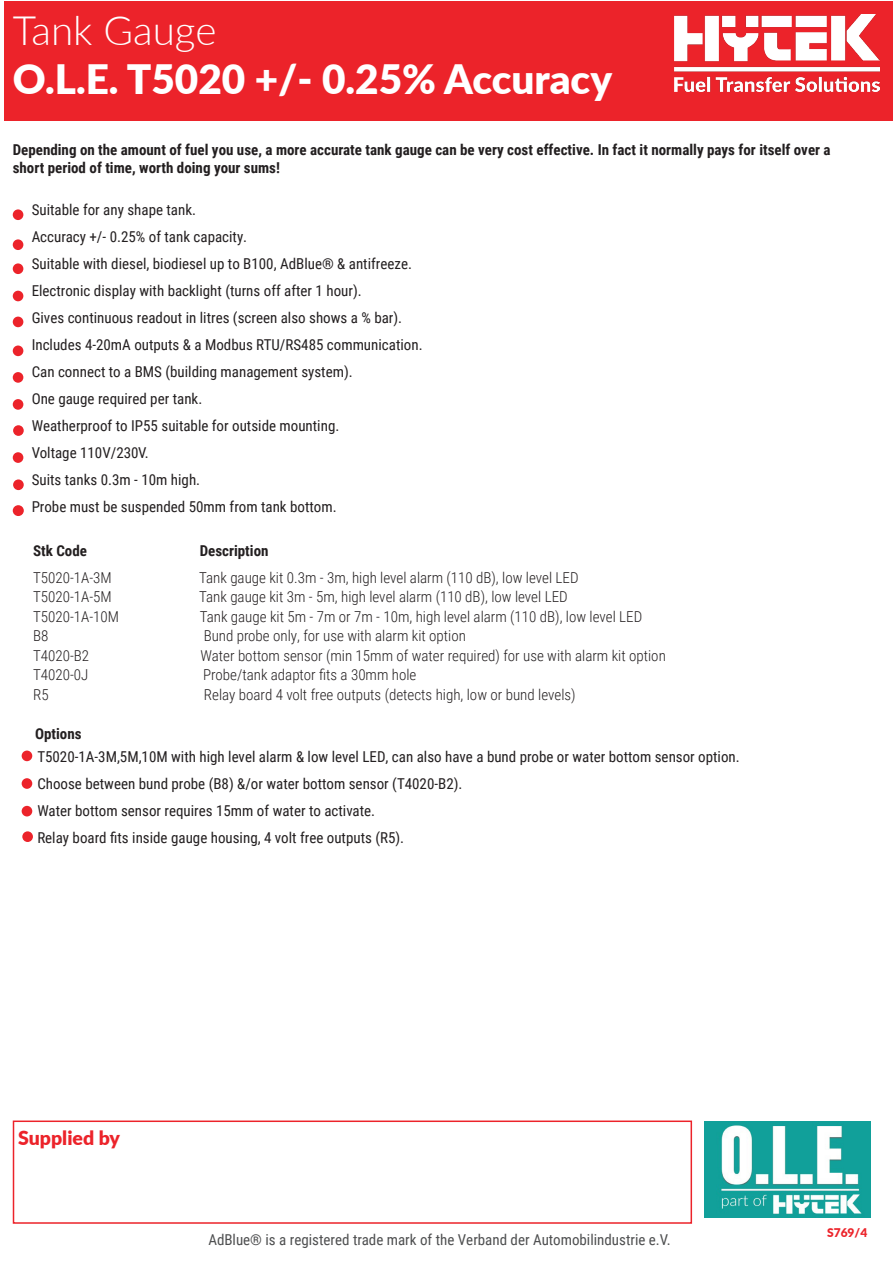
<style>
.page{position:relative;width:893px;height:1263px;background:#fff}
.page>*{position:absolute;margin:0;border:0;box-sizing:border-box;transform-origin:0 0}
.t1{font:900 40.5px "Lato";color:#fff}
.t2{font:300 40.5px "Lato";color:#fff}
.t3{font:900 19.5px "Lato";color:#ec232a}
.t4{font:15px/27px "Roboto Condensed";color:#231f20}
.t5{font:300 15px "Roboto Condensed";color:#231f20}
.t6{font:700 15px/18px "Roboto Condensed";color:#231f20}
.t7{font:15px "Roboto Condensed";color:#4e4f50}
.t8{font:900 12px "Lato";color:#ec232a}
</style>
<div class="page">
<div style="left:4px;top:1px;width:889px;height:119px;background:#ec232a"></div>
<div style="left:13px;top:209px;width:10px;height:11px;background:#ec232a;border-radius:50%"></div>
<div style="left:13px;top:1120px;width:679px;height:104px;background:#fff;border:2px solid #ec232a"></div>
<div style="left:13px;top:239px;width:10px;height:11px;background:#ec232a;border-radius:50%"></div>
<div style="left:13px;top:263px;width:10px;height:11px;background:#ec232a;border-radius:50%"></div>
<div style="left:13px;top:291px;width:10px;height:10px;background:#ec232a;border-radius:50%"></div>
<div style="left:13px;top:317px;width:10px;height:10px;background:#ec232a;border-radius:50%"></div>
<div style="left:13px;top:345px;width:10px;height:11px;background:#ec232a;border-radius:50%"></div>
<div style="left:13px;top:372px;width:10px;height:11px;background:#ec232a;border-radius:50%"></div>
<div style="left:13px;top:399px;width:10px;height:11px;background:#ec232a;border-radius:50%"></div>
<div style="left:22px;top:750px;width:10px;height:11px;background:#ec232a;border-radius:50%"></div>
<div style="left:22px;top:778px;width:10px;height:11px;background:#ec232a;border-radius:50%"></div>
<div style="left:22px;top:806px;width:10px;height:10px;background:#ec232a;border-radius:50%"></div>
<img style="left:704px;top:1121px;width:167px;height:96px">
<img style="left:675px;top:14px;width:204px;height:78px">
<div style="left:13px;top:425px;width:11px;height:11px;background:#ec232a;border-radius:50%"></div>
<div style="left:13px;top:452px;width:10px;height:11px;background:#ec232a;border-radius:50%"></div>
<div style="left:13px;top:479px;width:11px;height:11px;background:#ec232a;border-radius:50%"></div>
<div style="left:22px;top:831px;width:11px;height:11px;background:#ec232a;border-radius:50%"></div>
<div style="left:13px;top:505px;width:11px;height:11px;background:#ec232a;border-radius:50%"></div>
<p class="t2" style="left:13px;top:3px;width:205px">Tank Gauge</p>
<p class="t1" style="left:13px;top:49px;width:601px">O.L.E. T5020 +/- 0.25% Accuracy</p>
<p class="t6" style="left:13px;top:140px;width:819px">Depending on the amount of fuel you use, a more accurate tank gauge can be very cost effective. In fact it normally pays for itself over a short period of time, worth doing your sums!</p>
<p class="t4" style="left:32px;top:196px;width:392px">Suitable for any shape tank.<br>Accuracy +/- 0.25% of tank capacity.<br>Suitable with diesel, biodiesel up to B100, AdBlue® &amp; antifreeze.<br>Electronic display with backlight (turns off after 1 hour).<br>Gives continuous readout in litres (screen also shows a % bar).<br>Includes 4-20mA outputs &amp; a Modbus RTU/RS485 communication.<br>Can connect to a BMS (building management system).<br>One gauge required per tank.<br>Weatherproof to IP55 suitable for outside mounting.<br>Voltage 110V/230V.<br>Suits tanks 0.3m - 10m high.<br>Probe must be suspended 50mm from tank bottom.</p>
<p class="t6" style="left:33px;top:541px;width:55px">Stk Code</p>
<p class="t6" style="left:200px;top:541px;width:70px">Description</p>
<p class="t5" style="left:33px;top:567px;width:80px">T5020-1A-3M</p>
<p class="t5" style="left:199px;top:567px;width:381px">Tank gauge kit 0.3m - 3m, high level alarm (110 dB), low level LED</p>
<p class="t5" style="left:33px;top:586px;width:80px">T5020-1A-5M</p>
<p class="t5" style="left:199px;top:586px;width:370px">Tank gauge kit 3m - 5m, high level alarm (110 dB), low level LED</p>
<p class="t5" style="left:33px;top:606px;width:88px">T5020-1A-10M</p>
<p class="t5" style="left:200px;top:606px;width:444px">Tank gauge kit 5m - 7m or 7m - 10m, high level alarm (110 dB), low level LED</p>
<p class="t5" style="left:33px;top:625px;width:17px">B8</p>
<p class="t5" style="left:204px;top:625px;width:264px">Bund probe only, for use with alarm kit option</p>
<p class="t5" style="left:33px;top:645px;width:58px">T4020-B2</p>
<p class="t5" style="left:201px;top:645px;width:467px">Water bottom sensor (min 15mm of water required) for use with alarm kit option</p>
<p class="t5" style="left:33px;top:664px;width:57px">T4020-0J</p>
<p class="t5" style="left:203px;top:664px;width:215px">Probe/tank adaptor fits a 30mm hole</p>
<p class="t5" style="left:33px;top:684px;width:17px">R5</p>
<p class="t5" style="left:204px;top:684px;width:373px">Relay board 4 volt free outputs (detects high, low or bund levels)</p>
<p class="t6" style="left:35px;top:724px;width:48px">Options</p>
<p class="t4" style="left:37px;top:742px;width:704px">T5020-1A-3M,5M,10M with high level alarm &amp; low level LED, can also have a bund probe or water bottom sensor option.<br>Choose between bund probe (B8) &amp;/or water bottom sensor (T4020-B2).<br>Water bottom sensor requires 15mm of water to activate.<br>Relay board fits inside gauge housing, 4 volt free outputs (R5).</p>
<p class="t3" style="left:18px;top:1123px;width:104px">Supplied by</p>
<p class="t7" style="left:208px;top:1229px;width:464px">AdBlue® is a registered trade mark of the Verband der Automobilindustrie e.V.</p>
<p class="t8" style="left:827px;top:1223px;width:42px">S769/4</p>
</div>
